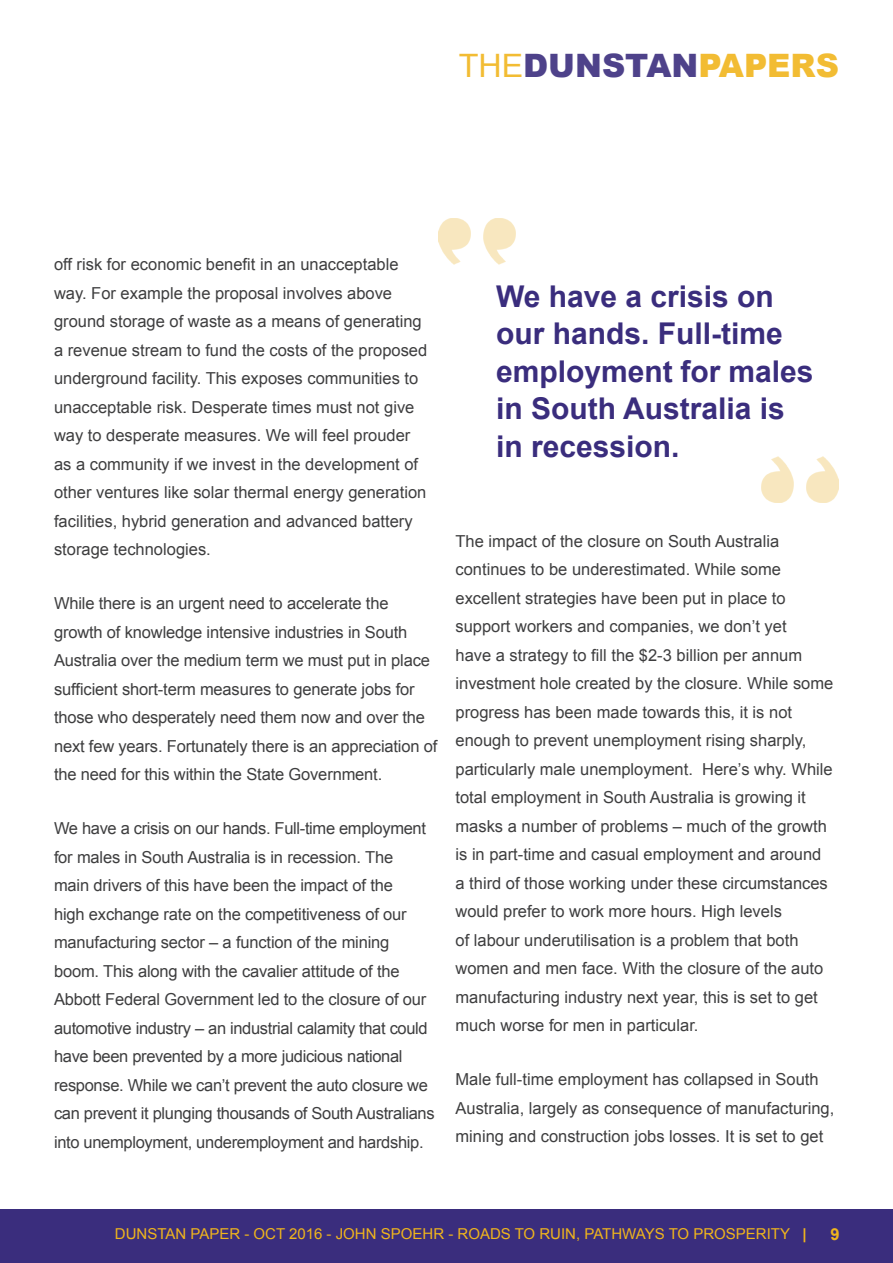
<style>
.page{position:relative;width:893px;height:1263px;background:#fff}
.page>*{position:absolute;margin:0;border:0;box-sizing:border-box;transform-origin:0 0}
.t1{font:900 32.25px "Arial";color:#4e428a}
.t2{font:700 30px/37.5px "Arial";color:#3a2d7d}
.Body{font:16.5px/28.5px "Arial";color:#3e3e3f}
.Body-2{font:16.5px/28.5px "Arial";letter-spacing:-.02em;color:#3e3e3f}
.t3{font:700 16.5px "Arial";color:#f0b51c}
.t4{font:15px "Arial";color:#f0b51c}
.s1{font-weight:400;color:#f2bc33}
.s2{color:#f2bc33}
.s3{font-weight:700}
</style>
<div class="page">
<div style="left:0;top:1209px;width:893px;height:54px;background:#3a2d7d"></div>
<img style="left:438px;top:219px;width:77px;height:46px">
<img style="left:762px;top:457px;width:77px;height:46px">
<h1 class="t1" style="left:459px;top:43px;width:382px"><span class="s1">THE</span>DUNSTAN<span class="s2">PAPERS</span></h1>
<p class="Body" style="left:54px;top:250px;width:375px">off risk for economic benefit in an unacceptable way. For example the proposal involves above ground storage of waste as a means of generating a revenue stream to fund the costs of the proposed underground facility. This exposes communities to unacceptable risk. Desperate times must not give way to desperate measures. We will feel prouder as a community if we invest in the development of other ventures like solar thermal energy generation facilities, hybrid generation and advanced battery storage technologies.</p>
<p class="Body" style="left:54px;top:589px;width:385px">While there is an urgent need to accelerate the growth of knowledge intensive industries in South Australia over the medium term we must put in place sufficient short-term measures to generate jobs for those who desperately need them now and over the next few years. Fortunately there is an appreciation of the need for this within the State Government.</p>
<p class="Body-2" style="left:54px;top:814px;width:382px">We have a crisis on our hands. Full-time employment for males in South Australia is in recession. The<br>main drivers of this have been the impact of the<br>high exchange rate on the competitiveness of our manufacturing sector – a function of the mining boom. This along with the cavalier attitude of the Abbott Federal Government led to the closure of our automotive industry – an industrial calamity that could have been prevented by a more judicious national response. While we can’t prevent the auto closure we can prevent it plunging thousands of South Australians into unemployment, underemployment and hardship.</p>
<p class="t2" style="left:496px;top:278px;width:319px">We have a crisis on our hands. Full-time employment for males in South Australia is in recession.</p>
<p class="Body" style="left:455px;top:527px;width:379px">The impact of the closure on South Australia continues to be underestimated. While some excellent strategies have been put in place to support workers and companies, we don’t yet<br>have a strategy to fill the $2-3 billion per annum investment hole created by the closure. While some progress has been made towards this, it is not enough to prevent unemployment rising sharply, particularly male unemployment. Here’s why. While total employment in South Australia is growing it masks a number of problems – much of the growth is in part-time and casual employment and around a third of those working under these circumstances would prefer to work more hours. High levels<br>of labour underutilisation is a problem that both women and men face. With the closure of the auto manufacturing industry next year, this is set to get much worse for men in particular.</p>
<p class="Body" style="left:455px;top:1065px;width:380px">Male full-time employment has collapsed in South<br>Australia, largely as consequence of manufacturing, mining and construction jobs losses. It is set to get</p>
<p class="t4" style="left:115px;top:1223px;width:693px">DUNSTAN PAPER - OCT 2016 - JOHN SPOEHR - ROADS TO RUIN, PATHWAYS TO PROSPERITY <span class="s3">|</span></p>
<p class="t3" style="left:830px;top:1223px;width:11px">9</p>
</div>
